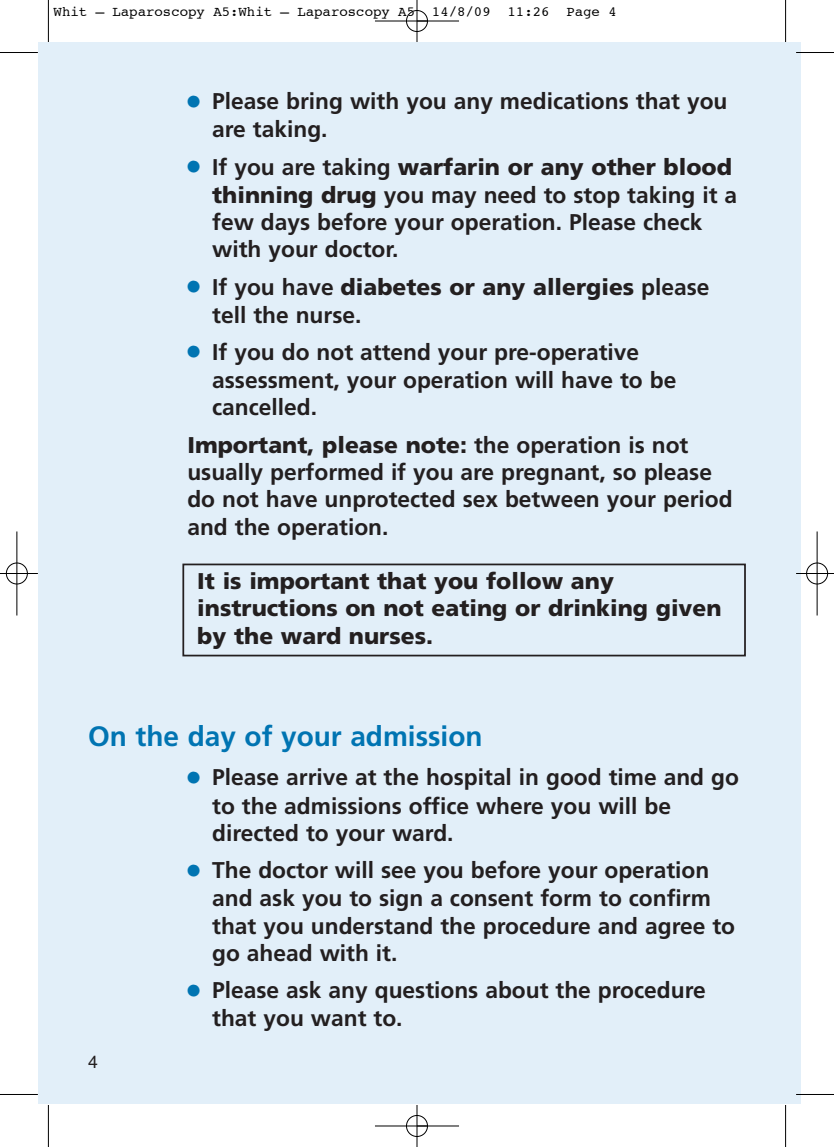
<style>
.page{position:relative;width:834px;height:1147px;background:#fff}
.page>*{position:absolute;margin:0;border:0;box-sizing:border-box;transform-origin:0 0}
.t1{font:700 28px "Frutiger";color:#0074b2}
.t2{font:700 22.75px/27.7px "Frutiger";color:#231f20}
.t3{font:900 22.75px/27.3px "Frutiger";color:#231f20}
.t4{font:17.5px "Helvetica";color:#231f20}
.t5{font:14px "Courier";color:#000}
.s1{color:#0074b2}
.s2{font-weight:900}
</style>
<div class="page">
<div style="left:38px;top:43px;width:762px;height:1061px;background:#e2eff9"></div>
<div style="left:182px;top:563px;width:563px;height:93px;border:2px solid #231f20"></div>
<hr style="left:48px;top:0;width:1px;height:42px;background:#000">
<hr style="left:0;top:52px;width:38px;height:1px;background:#000">
<hr style="left:785px;top:0;width:1px;height:42px;background:#000">
<hr style="left:796px;top:52px;width:37px;height:1px;background:#000">
<hr style="left:48px;top:1105px;width:1px;height:42px;background:#000">
<hr style="left:0;top:1094px;width:38px;height:1px;background:#000">
<hr style="left:785px;top:1105px;width:1px;height:42px;background:#000">
<hr style="left:796px;top:1094px;width:37px;height:1px;background:#000">
<div style="left:406px;top:10px;width:22px;height:22px;border:1px solid #fff;border-radius:50%"></div>
<div style="left:406px;top:1115px;width:22px;height:22px;border:1px solid #fff;border-radius:50%"></div>
<div style="left:6px;top:562px;width:22px;height:22px;border:1px solid #fff;border-radius:50%"></div>
<div style="left:806px;top:562px;width:21px;height:22px;border:1px solid #fff;border-radius:50%"></div>
<hr style="left:375px;top:21px;width:84px;height:1px;background:#000">
<hr style="left:375px;top:1125px;width:84px;height:1px;background:#000">
<hr style="left:17px;top:531px;width:1px;height:84px;background:#000">
<hr style="left:816px;top:531px;width:1px;height:84px;background:#000">
<hr style="left:416px;top:0;width:1px;height:42px;background:#000">
<hr style="left:416px;top:1105px;width:1px;height:42px;background:#000">
<hr style="left:0;top:573px;width:38px;height:1px;background:#000">
<hr style="left:796px;top:573px;width:37px;height:1px;background:#000">
<div style="left:406px;top:10px;width:21px;height:22px;border:1px solid #000;border-radius:50%"></div>
<div style="left:406px;top:1115px;width:21px;height:21px;border:1px solid #000;border-radius:50%"></div>
<div style="left:6px;top:563px;width:22px;height:21px;border:1px solid #000;border-radius:50%"></div>
<div style="left:806px;top:563px;width:21px;height:21px;border:1px solid #000;border-radius:50%"></div>
<p class="t5" style="left:54px;top:5px;width:564px">Whit – Laparoscopy A5:Whit – Laparoscopy A5 14/8/09 11:26 Page 4</p>
<p class="t2" style="left:212px;top:89px;width:516px;line-height:28.2px;text-indent:-25px"><span class="s1">●</span> Please bring with you any medications that you are taking.</p>
<p class="t2" style="left:212px;top:155px;width:526px;text-indent:-25px"><span class="s1">●</span> If you are taking <span class="s2">warfarin or any other blood thinning drug</span> you may need to stop taking it a few days before your operation. Please check with your doctor.</p>
<p class="t2" style="left:212px;top:274px;width:499px;line-height:28.2px;text-indent:-25px"><span class="s1">●</span> If you have <span class="s2">diabetes or any allergies</span> please tell the nurse.</p>
<p class="t2" style="left:212px;top:340px;width:465px;text-indent:-25px"><span class="s1">●</span> If you do not attend your pre-operative assessment, your operation will have to be cancelled.</p>
<p class="t2" style="left:187px;top:433px;width:546px"><span class="s2">Important, please note:</span> the operation is not usually performed if you are pregnant, so please do not have unprotected sex between your period and the operation.</p>
<p class="t3" style="left:197px;top:569px;width:525px">It is important that you follow any instructions on not eating or drinking given by the ward nurses.</p>
<p class="t1" style="left:88px;top:725px;width:396px">On the day of your admission</p>
<p class="t2" style="left:212px;top:765px;width:528px;text-indent:-25px"><span class="s1">●</span> Please arrive at the hospital in good time and go to the admissions office where you will be directed to your ward.</p>
<p class="t2" style="left:212px;top:858px;width:524px;text-indent:-25px"><span class="s1">●</span> The doctor will see you before your operation and ask you to sign a consent form to confirm that you understand the procedure and agree to go ahead with it.</p>
<p class="t2" style="left:212px;top:978px;width:495px;line-height:28.2px;text-indent:-25px"><span class="s1">●</span> Please ask any questions about the procedure that you want to.</p>
<p class="t4" style="left:88px;top:1055px;width:11px">4</p>
</div>
